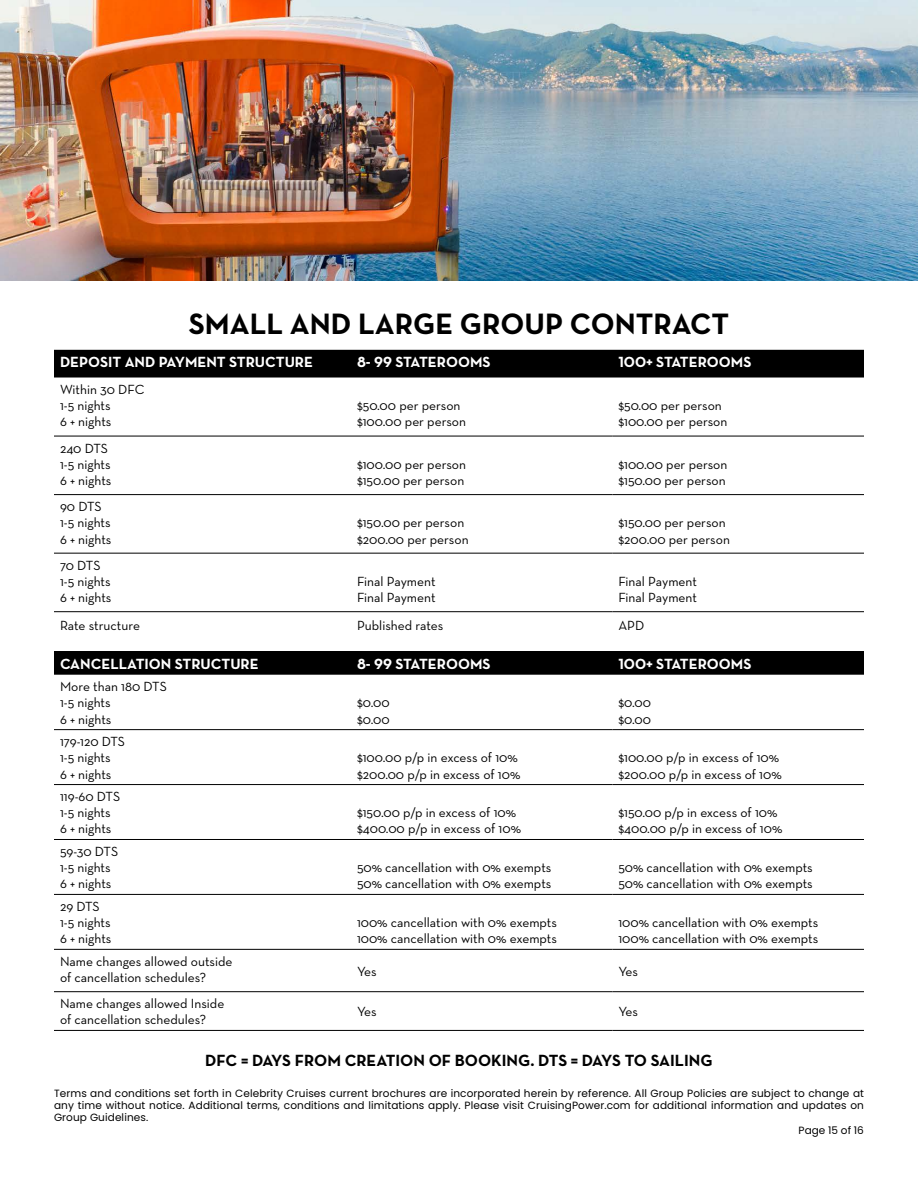
<style>
.page{position:relative;width:918px;height:1188px;background:#fff}
.page>*{position:absolute;margin:0;border:0;box-sizing:border-box;transform-origin:0 0}
.t1{font:700 30px "Neutraface Text";color:#000}
.t2{font:700 16.5px "Neutraface Text";color:#000}
.t3{font:700 15px "Neutraface Text";color:#fff}
.t4{font:13.5px/16.2px "Neutraface Text";color:#000}
.t5{font:10.5px/12px "Poppins";letter-spacing:.01em;color:#000;text-align:justify}
</style>
<div class="page">
<div style="left:54px;top:350px;width:810px;height:28px;background:#000"></div>
<div style="left:54px;top:651px;width:810px;height:24px;background:#000"></div>
<hr style="left:54px;top:436px;width:297px;height:1px;background:#000">
<hr style="left:351px;top:436px;width:261px;height:1px;background:#000">
<hr style="left:612px;top:436px;width:252px;height:1px;background:#000">
<hr style="left:54px;top:494px;width:297px;height:1px;background:#000">
<hr style="left:351px;top:494px;width:261px;height:1px;background:#000">
<hr style="left:612px;top:494px;width:252px;height:1px;background:#000">
<hr style="left:54px;top:553px;width:297px;height:1px;background:#000">
<hr style="left:351px;top:553px;width:261px;height:1px;background:#000">
<hr style="left:612px;top:553px;width:252px;height:1px;background:#000">
<hr style="left:54px;top:611px;width:297px;height:1px;background:#000">
<hr style="left:351px;top:611px;width:261px;height:1px;background:#000">
<hr style="left:612px;top:611px;width:252px;height:1px;background:#000">
<hr style="left:54px;top:729px;width:297px;height:1px;background:#000">
<hr style="left:351px;top:729px;width:261px;height:1px;background:#000">
<hr style="left:612px;top:729px;width:252px;height:1px;background:#000">
<hr style="left:54px;top:784px;width:297px;height:1px;background:#000">
<hr style="left:351px;top:784px;width:261px;height:1px;background:#000">
<hr style="left:612px;top:784px;width:252px;height:1px;background:#000">
<hr style="left:54px;top:839px;width:297px;height:1px;background:#000">
<hr style="left:351px;top:839px;width:261px;height:1px;background:#000">
<hr style="left:612px;top:839px;width:252px;height:1px;background:#000">
<hr style="left:54px;top:894px;width:297px;height:1px;background:#000">
<hr style="left:351px;top:894px;width:261px;height:1px;background:#000">
<hr style="left:612px;top:894px;width:252px;height:1px;background:#000">
<hr style="left:54px;top:949px;width:297px;height:1px;background:#000">
<hr style="left:351px;top:949px;width:261px;height:1px;background:#000">
<hr style="left:612px;top:949px;width:252px;height:1px;background:#000">
<hr style="left:54px;top:991px;width:297px;height:1px;background:#000">
<hr style="left:351px;top:991px;width:261px;height:1px;background:#000">
<hr style="left:612px;top:991px;width:252px;height:1px;background:#000">
<hr style="left:54px;top:1030px;width:297px;height:1px;background:#000">
<hr style="left:351px;top:1030px;width:261px;height:1px;background:#000">
<hr style="left:612px;top:1030px;width:252px;height:1px;background:#000">
<img style="left:0;top:0;width:918px;height:281px">
<h1 class="t1" style="left:189px;top:305px;width:542px">SMALL AND LARGE GROUP CONTRACT</h1>
<p class="t3" style="left:60px;top:353px;width:255px">DEPOSIT AND PAYMENT STRUCTURE</p>
<p class="t3" style="left:357px;top:353px;width:135px">8- 99 STATEROOMS</p>
<p class="t3" style="left:618px;top:353px;width:135px">100+ STATEROOMS</p>
<p class="t4" style="left:60px;top:381px;width:86px">Within 30 DFC<br>1-5 nights<br>6 + nights</p>
<p class="t4" style="left:357px;top:397px;width:111px">$50.00 per person $100.00 per person</p>
<p class="t4" style="left:618px;top:397px;width:111px">$50.00 per person $100.00 per person</p>
<p class="t4" style="left:60px;top:440px;width:53px">240 DTS<br>1-5 nights<br>6 + nights</p>
<p class="t4" style="left:60px;top:498px;width:53px">90 DTS<br>1-5 nights<br>6 + nights</p>
<p class="t4" style="left:60px;top:557px;width:53px">70 DTS<br>1-5 nights<br>6 + nights</p>
<p class="t4" style="left:357px;top:456px;width:111px">$100.00 per person $150.00 per person</p>
<p class="t4" style="left:618px;top:456px;width:111px">$100.00 per person $150.00 per person</p>
<p class="t4" style="left:357px;top:514px;width:113px">$150.00 per person $200.00 per person</p>
<p class="t4" style="left:618px;top:514px;width:113px">$150.00 per person $200.00 per person</p>
<p class="t4" style="left:357px;top:573px;width:80px">Final Payment<br>Final Payment</p>
<p class="t4" style="left:618px;top:573px;width:80px">Final Payment<br>Final Payment</p>
<p class="t4" style="left:60px;top:617px;width:81px">Rate structure</p>
<p class="t4" style="left:357px;top:617px;width:88px">Published rates</p>
<p class="t4" style="left:618px;top:617px;width:27px">APD</p>
<p class="t3" style="left:60px;top:654px;width:200px">CANCELLATION STRUCTURE</p>
<p class="t3" style="left:357px;top:654px;width:135px">8- 99 STATEROOMS</p>
<p class="t3" style="left:618px;top:654px;width:135px">100+ STATEROOMS</p>
<p class="t4" style="left:60px;top:678px;width:108px">More than 180 DTS<br>1-5 nights<br>6 + nights</p>
<p class="t4" style="left:357px;top:695px;width:34px">$0.00 $0.00</p>
<p class="t4" style="left:618px;top:695px;width:34px">$0.00 $0.00</p>
<p class="t4" style="left:60px;top:733px;width:67px">179-120 DTS<br>1-5 nights<br>6 + nights</p>
<p class="t4" style="left:60px;top:788px;width:62px">119-60 DTS<br>1-5 nights<br>6 + nights</p>
<p class="t4" style="left:60px;top:843px;width:60px">59-30 DTS<br>1-5 nights<br>6 + nights</p>
<p class="t4" style="left:60px;top:898px;width:53px">29 DTS<br>1-5 nights<br>6 + nights</p>
<p class="t4" style="left:357px;top:749px;width:165px">$100.00 p/p in excess of 10% $200.00 p/p in excess of 10%</p>
<p class="t4" style="left:618px;top:749px;width:165px">$100.00 p/p in excess of 10% $200.00 p/p in excess of 10%</p>
<p class="t4" style="left:357px;top:804px;width:166px">$150.00 p/p in excess of 10% $400.00 p/p in excess of 10%</p>
<p class="t4" style="left:618px;top:804px;width:166px">$150.00 p/p in excess of 10% $400.00 p/p in excess of 10%</p>
<p class="t4" style="left:357px;top:859px;width:196px">50% cancellation with 0% exempts<br>50% cancellation with 0% exempts</p>
<p class="t4" style="left:618px;top:859px;width:196px">50% cancellation with 0% exempts<br>50% cancellation with 0% exempts</p>
<p class="t4" style="left:357px;top:914px;width:202px">100% cancellation with 0% exempts<br>100% cancellation with 0% exempts</p>
<p class="t4" style="left:618px;top:914px;width:202px">100% cancellation with 0% exempts<br>100% cancellation with 0% exempts</p>
<p class="t4" style="left:60px;top:953px;width:174px">Name changes allowed outside of cancellation schedules?</p>
<p class="t4" style="left:357px;top:963px;width:21px">Yes</p>
<p class="t4" style="left:618px;top:963px;width:21px">Yes</p>
<p class="t4" style="left:60px;top:995px;width:166px">Name changes allowed Inside of cancellation schedules?</p>
<p class="t4" style="left:357px;top:1003px;width:21px">Yes</p>
<p class="t4" style="left:618px;top:1003px;width:21px">Yes</p>
<p class="t2" style="left:205px;top:1049px;width:509px">DFC = DAYS FROM CREATION OF BOOKING. DTS = DAYS TO SAILING</p>
<p class="t5" style="left:54px;top:1087px;width:812px">Terms and conditions set forth in Celebrity Cruises current brochures are incorporated herein by reference. All Group Policies are subject to change at any time without notice. Additional terms, conditions and limitations apply. Please visit CruisingPower.com for additional information and updates on Group Guidelines.</p>
<p class="t5" style="left:799px;top:1124px;width:67px">Page 15 of 16</p>
</div>
